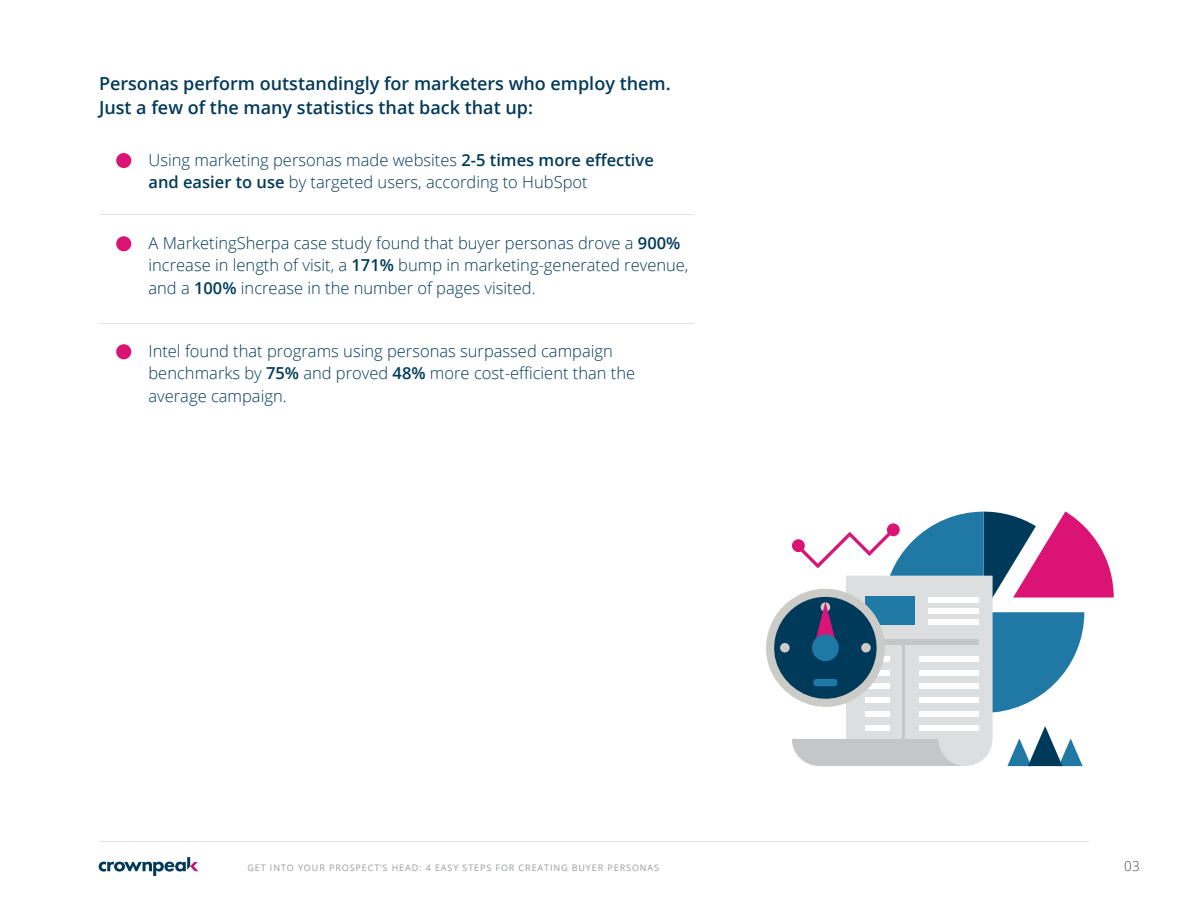
<style>
.page{position:relative;width:1188px;height:918px;background:#fff}
.page>*{position:absolute;margin:0;border:0;box-sizing:border-box;transform-origin:0 0}
.t1{font:600 18px/24px "Open Sans";color:#003a5a}
.t2{font:300 16.5px/22.5px "Open Sans";color:#003a5a}
.t3{font:300 13.5px "Open Sans";color:#484e4d}
.t4{font:9px "Open Sans";letter-spacing:.1em;color:#989a9a}
.s1{font-weight:600}
</style>
<div class="page">
<hr style="left:100px;top:323px;width:594px;height:1px;background:#e0e0dd">
<hr style="left:100px;top:214px;width:594px;height:1px;background:#e0e0dd">
<hr style="left:99px;top:841px;width:990px;height:1px;background:#e0e0dd">
<div style="left:116px;top:153px;width:15px;height:15px;background:#db1374;border-radius:50%"></div>
<div style="left:116px;top:236px;width:15px;height:15px;background:#db1374;border-radius:50%"></div>
<div style="left:116px;top:344px;width:15px;height:15px;background:#db1374;border-radius:50%"></div>
<svg style="left:766px;top:511px;width:348px;height:255px"></svg>
<div style="left:812px;top:634px;width:27px;height:27px;background:#2079a5;border-radius:50%"></div>
<svg style="left:99px;top:857px;width:99px;height:19px"></svg>
<p class="t1" style="left:99px;top:71px;width:573px">Personas perform outstandingly for marketers who employ them.<br>Just a few of the many statistics that back that up:</p>
<p class="t2" style="left:149px;top:148px;width:507px">Using marketing personas made websites <span class="s1">2-5 times more effective and easier to use</span> by targeted users, according to HubSpot</p>
<p class="t2" style="left:149px;top:231px;width:541px">A MarketingSherpa case study found that buyer personas drove a <span class="s1">900% </span>increase in length of visit, a <span class="s1">171%</span> bump in marketing-generated revenue, and a <span class="s1">100%</span> increase in the number of pages visited.</p>
<p class="t2" style="left:149px;top:339px;width:488px">Intel found that programs using personas surpassed campaign benchmarks by <span class="s1">75%</span> and proved <span class="s1">48%</span> more cost-efficient than the average campaign.</p>
<p class="t4" style="left:248px;top:862px;width:413px">GET INTO YOUR PROSPECT’S HEAD: 4 EASY STEPS FOR CREATING BUYER PERSONAS</p>
<p class="t3" style="left:1124px;top:857px;width:17px">03</p>
</div>
